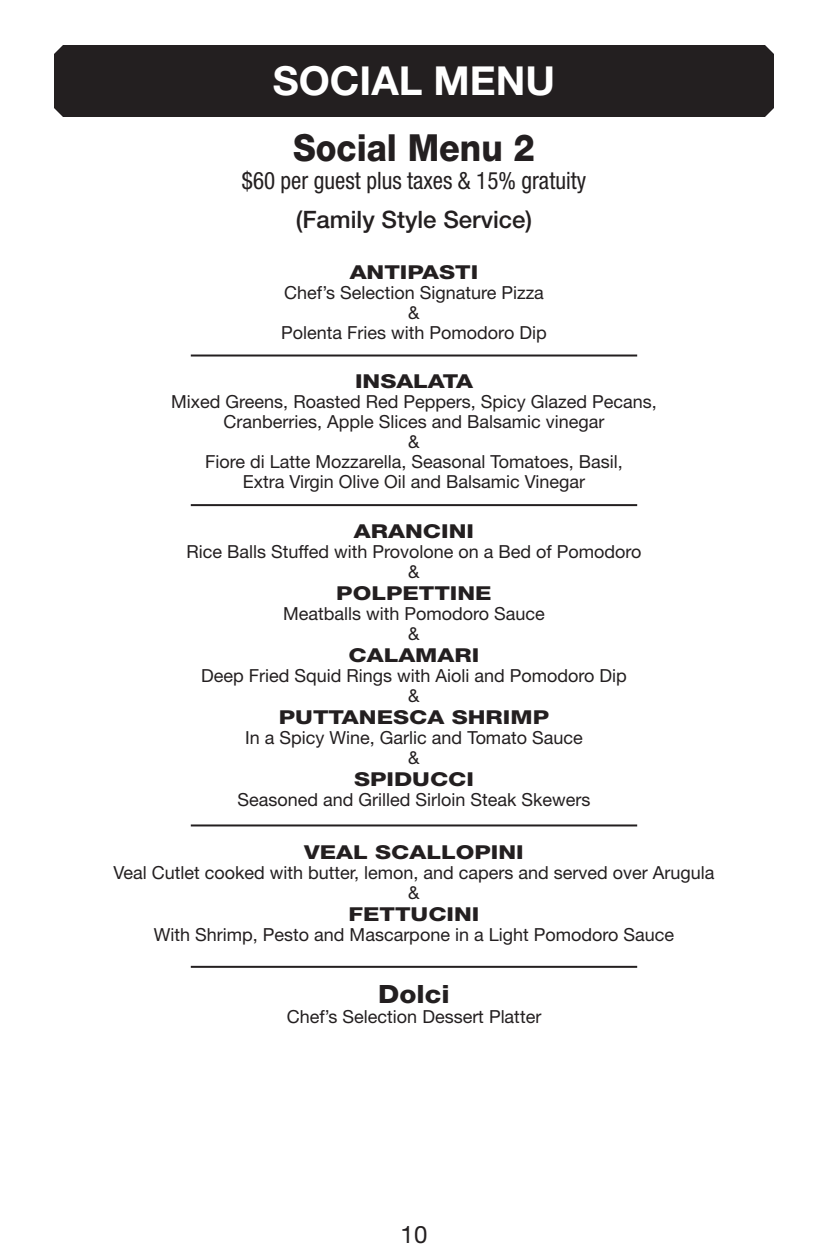
<style>
.page{position:relative;width:828px;height:1260px;background:#fff}
.page>*{position:absolute;margin:0;border:0;box-sizing:border-box;transform-origin:0 0}
.t1{font:700 40px "Helvetica Neue";color:#fff}
.t2{font:800 37.4px "Helvetica Neue";color:#231f20;scale:.91 1}
.t3{font:800 25.2px "Helvetica Neue";color:#231f20;scale:1.11 1}
.t4{font:condensed 24px "Helvetica Neue";color:#231f20;scale:.96 1}
.t5{font:500 24px "Helvetica Neue";color:#231f20}
.t6{font:24px "Helvetica Neue";color:#231f20}
.t7{font:800 19.2px "Helvetica Neue";color:#231f20;scale:1.25 1}
.t8{font:18px "Helvetica Neue";color:#231f20}
</style>
<div class="page">
<div style="left:54px;top:45px;width:720px;height:72px;background:#231f20"></div>
<hr style="left:191px;top:355px;width:446px;height:2px;background:#231f20">
<hr style="left:191px;top:504px;width:446px;height:2px;background:#231f20">
<hr style="left:191px;top:966px;width:446px;height:2px;background:#231f20">
<hr style="left:191px;top:824px;width:446px;height:2px;background:#231f20">
<p class="t1" style="left:273px;top:56px;width:284px">SOCIAL MENU</p>
<p class="t2" style="left:293px;top:125px;width:267px">Social Menu 2</p>
<p class="t4" style="left:242px;top:167px;width:360px">$60 per guest plus taxes &amp; 15% gratuity</p>
<p class="t5" style="left:296px;top:205px;width:238px">(Family Style Service)</p>
<p class="t7" style="left:350px;top:261px;width:104px">ANTIPASTI</p>
<p class="t8" style="left:284px;top:282px;width:261px">Chef’s Selection Signature Pizza</p>
<p class="t8" style="left:408px;top:302px;width:13px">&amp;</p>
<p class="t8" style="left:281px;top:322px;width:267px">Polenta Fries with Pomodoro Dip</p>
<p class="t7" style="left:355px;top:370px;width:96px">INSALATA</p>
<p class="t8" style="left:171px;top:391px;width:487px">Mixed Greens, Roasted Red Peppers, Spicy Glazed Pecans,</p>
<p class="t8" style="left:223px;top:411px;width:383px">Cranberries, Apple Slices and Balsamic vinegar</p>
<p class="t8" style="left:408px;top:431px;width:13px">&amp;</p>
<p class="t8" style="left:205px;top:451px;width:419px">Fiore di Latte Mozzarella, Seasonal Tomatoes, Basil,</p>
<p class="t8" style="left:243px;top:471px;width:344px">Extra Virgin Olive Oil and Balsamic Vinegar</p>
<p class="t7" style="left:354px;top:520px;width:98px">ARANCINI</p>
<p class="t8" style="left:186px;top:541px;width:457px">Rice Balls Stuffed with Provolone on a Bed of Pomodoro</p>
<p class="t8" style="left:408px;top:561px;width:13px">&amp;</p>
<p class="t7" style="left:336px;top:582px;width:126px">POLPETTINE</p>
<p class="t8" style="left:283px;top:603px;width:263px">Meatballs with Pomodoro Sauce</p>
<p class="t8" style="left:408px;top:623px;width:13px">&amp;</p>
<p class="t7" style="left:349px;top:644px;width:106px">CALAMARI</p>
<p class="t8" style="left:201px;top:665px;width:427px">Deep Fried Squid Rings with Aioli and Pomodoro Dip</p>
<p class="t8" style="left:408px;top:685px;width:13px">&amp;</p>
<p class="t7" style="left:279px;top:706px;width:218px">PUTTANESCA SHRIMP</p>
<p class="t8" style="left:245px;top:727px;width:339px">In a Spicy Wine, Garlic and Tomato Sauce</p>
<p class="t8" style="left:408px;top:747px;width:13px">&amp;</p>
<p class="t7" style="left:354px;top:768px;width:97px">SPIDUCCI</p>
<p class="t8" style="left:238px;top:789px;width:354px">Seasoned and Grilled Sirloin Steak Skewers</p>
<p class="t7" style="left:304px;top:841px;width:177px">VEAL SCALLOPINI</p>
<p class="t8" style="left:113px;top:862px;width:603px">Veal Cutlet cooked with butter, lemon, and capers and served over Arugula</p>
<p class="t8" style="left:408px;top:882px;width:13px">&amp;</p>
<p class="t7" style="left:348px;top:903px;width:106px">FETTUCINI</p>
<p class="t8" style="left:154px;top:924px;width:522px">With Shrimp, Pesto and Mascarpone in a Light Pomodoro Sauce</p>
<p class="t3" style="left:378px;top:979px;width:66px">Dolci</p>
<p class="t8" style="left:287px;top:1006px;width:256px">Chef’s Selection Dessert Platter</p>
<p class="t6" style="left:401px;top:1220px;width:28px">10</p>
</div>
